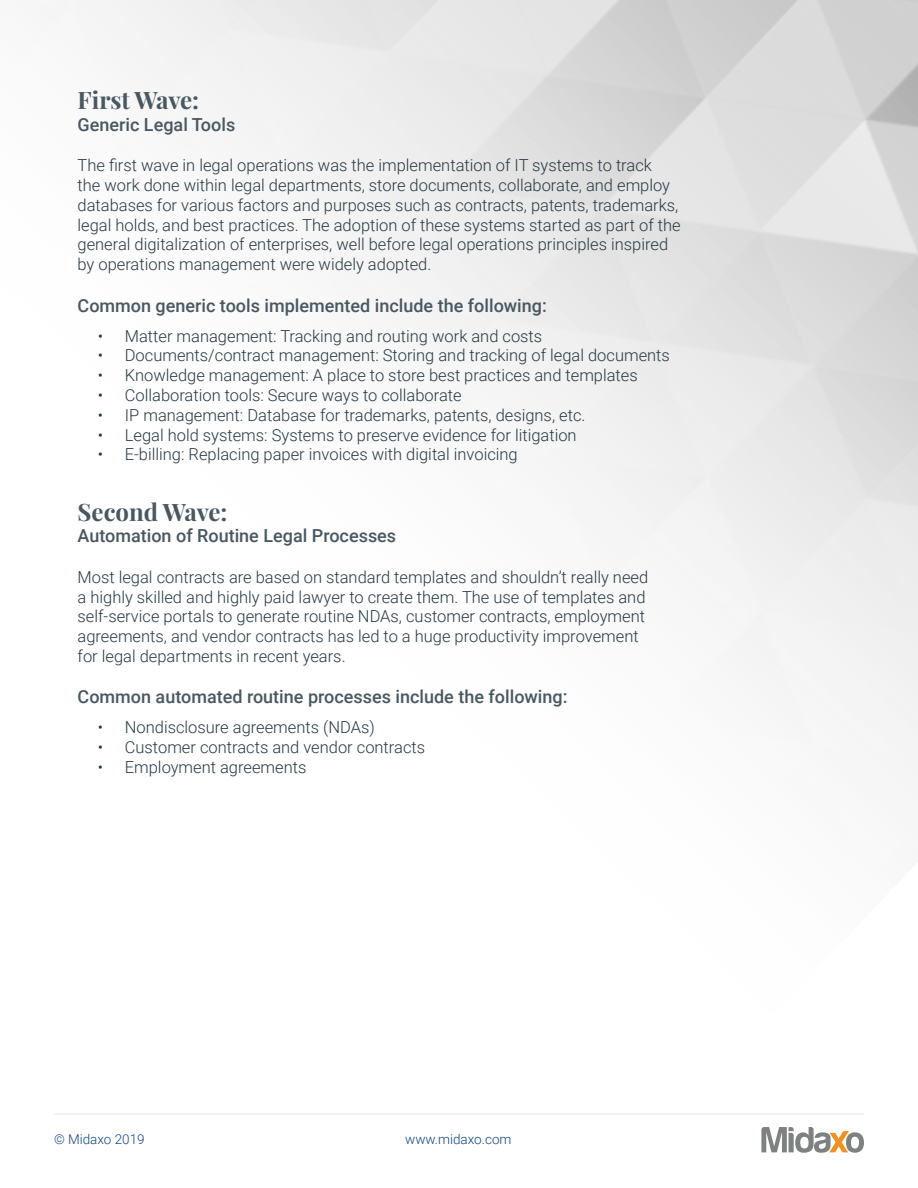
<style>
.page{position:relative;width:918px;height:1188px;background:#fff}
.page>*{position:absolute;margin:0;border:0;box-sizing:border-box;transform-origin:0 0}
.H4_Section_Header{font:700 24px "Playfair Display";color:#485862}
.H5_Paragraph_Header{font:500 18px "Roboto";color:#485862}
.H5_Paragraph{font:300 16.5px/19.8px "Roboto";color:#263943}
.t1{font:300 13.5px "Roboto";color:#0f4781}
</style>
<div class="page">
<img style="left:54px;top:0;width:864px;height:1153px">
<p class="H4_Section_Header" style="left:78px;top:85px;width:123px">First Wave:</p>
<p class="H5_Paragraph_Header" style="left:78px;top:112px;width:159px">Generic Legal Tools</p>
<p class="H5_Paragraph" style="left:78px;top:155px;width:605px">The first wave in legal operations was the implementation of IT systems to track<br>the work done within legal departments, store documents, collaborate, and employ databases for various factors and purposes such as contracts, patents, trademarks, legal holds, and best practices. The adoption of these systems started as part of the general digitalization of enterprises, well before legal operations principles inspired by operations management were widely adopted.</p>
<p class="H5_Paragraph_Header" style="left:78px;top:293px;width:471px">Common generic tools implemented include the following:</p>
<p class="H5_Paragraph" style="left:98px;top:325px;width:446px">• Matter management: Tracking and routing work and costs</p>
<p class="H5_Paragraph" style="left:98px;top:345px;width:574px">• Documents/contract management: Storing and tracking of legal documents</p>
<p class="H5_Paragraph" style="left:98px;top:365px;width:541px">• Knowledge management: A place to store best practices and templates</p>
<p class="H5_Paragraph" style="left:98px;top:385px;width:365px">• Collaboration tools: Secure ways to collaborate</p>
<p class="H5_Paragraph" style="left:98px;top:404px;width:489px">• IP management: Database for trademarks, patents, designs, etc.</p>
<p class="H5_Paragraph" style="left:98px;top:424px;width:480px">• Legal hold systems: Systems to preserve evidence for litigation</p>
<p class="H5_Paragraph" style="left:98px;top:444px;width:421px">• E-billing: Replacing paper invoices with digital invoicing</p>
<p class="H4_Section_Header" style="left:78px;top:497px;width:152px">Second Wave:</p>
<p class="H5_Paragraph_Header" style="left:78px;top:523px;width:320px">Automation of Routine Legal Processes</p>
<p class="H5_Paragraph" style="left:78px;top:566px;width:572px">Most legal contracts are based on standard templates and shouldn’t really need a highly skilled and highly paid lawyer to create them. The use of templates and self-service portals to generate routine NDAs, customer contracts, employment agreements, and vendor contracts has led to a huge productivity improvement for legal departments in recent years.</p>
<p class="H5_Paragraph_Header" style="left:78px;top:684px;width:491px">Common automated routine processes include the following:</p>
<p class="H5_Paragraph" style="left:98px;top:717px;width:278px">• Nondisclosure agreements (NDAs)</p>
<p class="H5_Paragraph" style="left:98px;top:737px;width:329px">• Customer contracts and vendor contracts</p>
<p class="H5_Paragraph" style="left:98px;top:757px;width:210px">• Employment agreements</p>
<p class="t1" style="left:54px;top:1130px;width:92px">© Midaxo 2019</p>
<p class="t1" style="left:405px;top:1130px;width:108px">www.midaxo.com</p>
</div>
